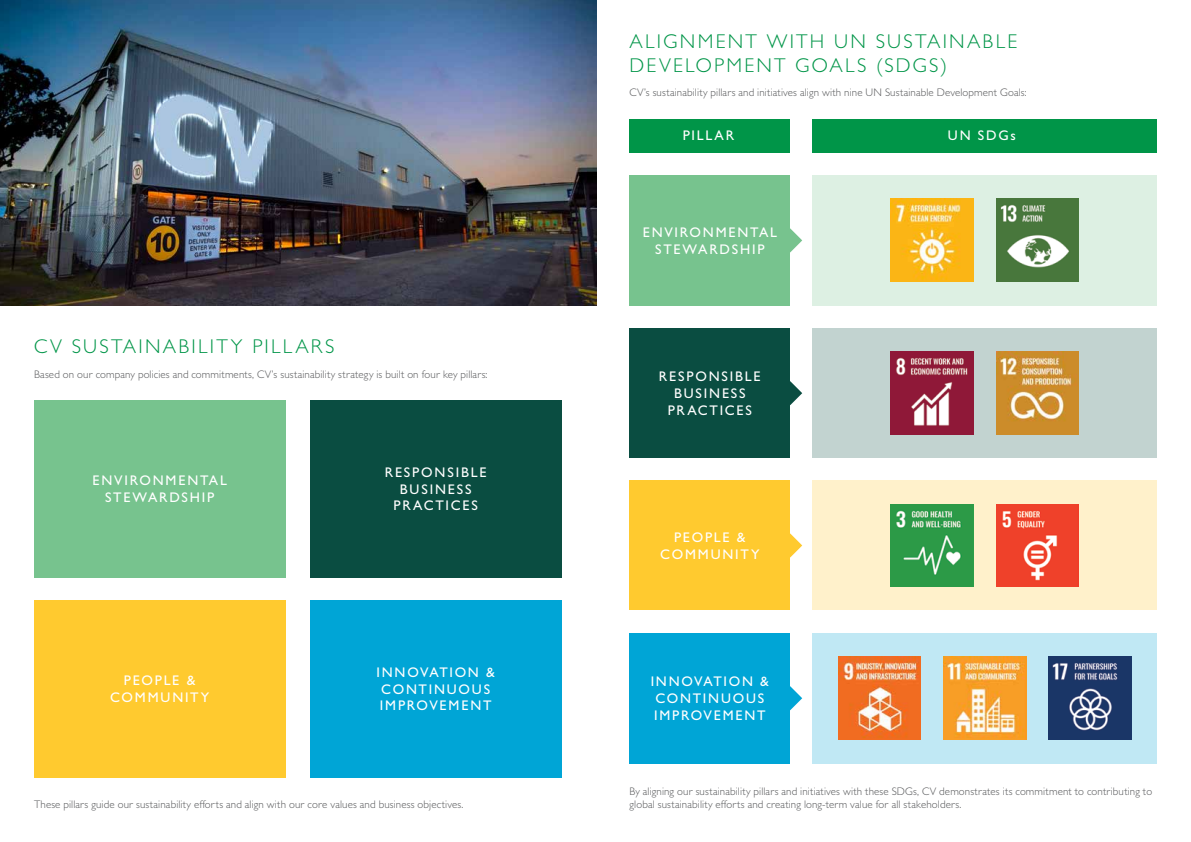
<style>
.page{position:relative;width:1191px;height:842px;background:#fff}
.page>*{position:absolute;margin:0;border:0;box-sizing:border-box;transform-origin:0 0}
.t1{font:300 20px/24px "Gill Sans";letter-spacing:.115em;color:#009548}
.t2{font:500 14px/16.8px "Gill Sans";letter-spacing:.125em;color:#fff;text-align:center}
.t3{font:300 11px/13px "Gill Sans";letter-spacing:.01em;color:#58595b}
</style>
<div class="page">
<div style="left:34px;top:400px;width:251px;height:177px;background:#77c38e"></div>
<div style="left:310px;top:400px;width:251px;height:177px;background:#0a4d41"></div>
<div style="left:34px;top:600px;width:251px;height:177px;background:#ffca2f"></div>
<div style="left:310px;top:600px;width:251px;height:177px;background:#00a5d6"></div>
<div style="left:629px;top:175px;width:161px;height:131px;background:#77c38e"></div>
<div style="left:629px;top:328px;width:161px;height:130px;background:#0a4d41"></div>
<div style="left:629px;top:481px;width:161px;height:129px;background:#ffca2f"></div>
<div style="left:629px;top:633px;width:161px;height:130px;background:#00a5d6"></div>
<div style="left:629px;top:119px;width:161px;height:34px;background:#009548"></div>
<div style="left:813px;top:119px;width:344px;height:34px;background:#009548"></div>
<div style="left:813px;top:175px;width:344px;height:131px;background:#ddf0e3"></div>
<div style="left:813px;top:328px;width:344px;height:130px;background:#c2d3d0"></div>
<div style="left:813px;top:481px;width:344px;height:129px;background:#fff1cb"></div>
<div style="left:813px;top:633px;width:344px;height:130px;background:#c0e8f4"></div>
<svg style="left:790px;top:228px;width:12px;height:24px"></svg>
<svg style="left:790px;top:381px;width:12px;height:24px"></svg>
<svg style="left:790px;top:533px;width:12px;height:24px"></svg>
<svg style="left:790px;top:686px;width:12px;height:24px"></svg>
<img style="left:891px;top:199px;width:82px;height:82px">
<img style="left:891px;top:504px;width:82px;height:83px">
<img style="left:996px;top:504px;width:83px;height:83px">
<img style="left:891px;top:352px;width:82px;height:82px">
<img style="left:838px;top:657px;width:83px;height:82px">
<img style="left:943px;top:657px;width:83px;height:82px">
<img style="left:996px;top:352px;width:83px;height:82px">
<img style="left:996px;top:199px;width:83px;height:82px">
<img style="left:1049px;top:657px;width:82px;height:82px">
<img style="left:0;top:0;width:596px;height:306px">
<h1 class="t1" style="left:34px;top:334px;width:302px">CV SUSTAINABILITY PILLARS</h1>
<p class="t3" style="left:34px;top:367px;width:455px">Based on our company policies and commitments, CV’s sustainability strategy is built on four key pillars:</p>
<p class="t2" style="left:93px;top:472px;width:136px">ENVIRONMENTAL<br>STEWARDSHIP</p>
<p class="t2" style="left:385px;top:464px;width:103px">RESPONSIBLE<br>BUSINESS<br>PRACTICES</p>
<p class="t2" style="left:110px;top:672px;width:101px">PEOPLE &amp;<br>COMMUNITY</p>
<p class="t2" style="left:376px;top:663px;width:120px;text-align:left">INNOVATION &amp;<br>CONTINUOUS<br>IMPROVEMENT</p>
<p class="t3" style="left:34px;top:797px;width:431px">These pillars guide our sustainability efforts and align with our core values and business objectives.</p>
<h1 class="t1" style="left:629px;top:29px;width:389px">ALIGNMENT WITH UN SUSTAINABLE<br>DEVELOPMENT GOALS (SDGS)</h1>
<p class="t3" style="left:629px;top:86px;width:399px">CV’s sustainability pillars and initiatives align with nine UN Sustainable Development Goals:</p>
<p class="t2" style="left:683px;top:127px;width:53px">PILLAR</p>
<p class="t2" style="left:948px;top:127px;width:69px">UN SDGs</p>
<p class="t2" style="left:642px;top:223px;width:136px">ENVIRONMENTAL<br>STEWARDSHIP</p>
<p class="t2" style="left:659px;top:368px;width:103px">RESPONSIBLE<br>BUSINESS<br>PRACTICES</p>
<p class="t2" style="left:660px;top:529px;width:101px">PEOPLE &amp;<br>COMMUNITY</p>
<p class="t2" style="left:650px;top:673px;width:120px;text-align:left">INNOVATION &amp;<br>CONTINUOUS<br>IMPROVEMENT</p>
<p class="t3" style="left:629px;top:785px;width:524px">By aligning our sustainability pillars and initiatives with these SDGs, CV demonstrates its commitment to contributing to global sustainability efforts and creating long-term value for all stakeholders.</p>
</div>
